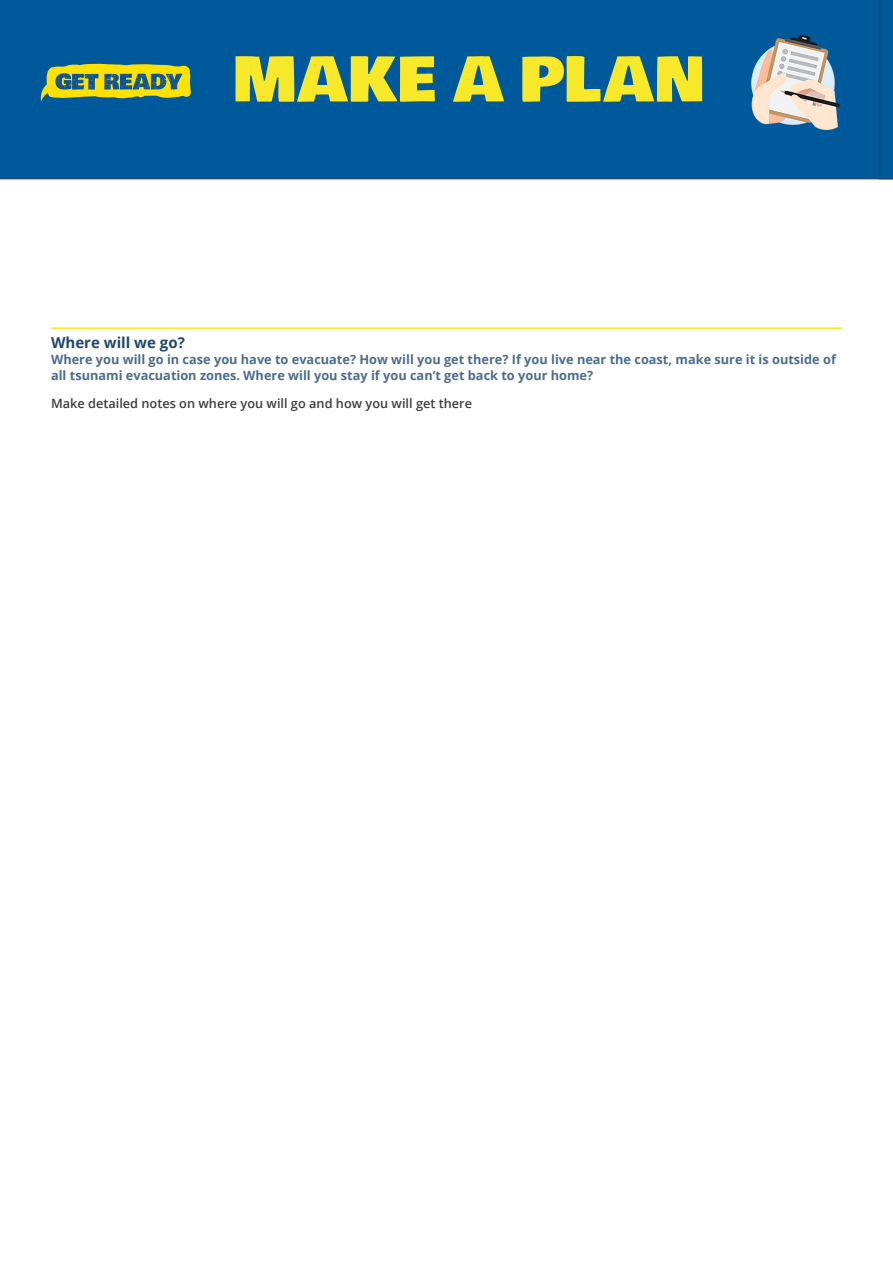
<style>
.page{position:relative;width:893px;height:1263px;background:#fff}
.page>*{position:absolute;margin:0;border:0;box-sizing:border-box;transform-origin:0 0}
.t1{font:52.5px "Bowlby One NZ Regular";color:#f7e829}
.t2{font:700 15px "Open Sans";color:#1f476f}
.t3{font:700 12.75px/15.8px "Open Sans";color:#4c6c8c}
.Body{font:600 12.75px "Open Sans";color:#3e3e3f}
</style>
<div class="page">
<div style="left:0;top:0;width:879px;height:179px;background:#00599b"></div>
<svg style="left:41px;top:64px;width:150px;height:38px;background:#95a63f"></svg>
<img style="left:742px;top:32px;width:102px;height:102px">
<svg style="left:879px;top:0;width:14px;height:179px;background:#025796"></svg>
<hr style="left:51px;top:327px;width:791px;height:2px;background:#f7e829">
<h1 class="t1" style="left:235px;top:35px;width:471px">MAKE A PLAN</h1>
<h2 class="t2" style="left:51px;top:332px;width:135px">Where will we go?</h2>
<h3 class="t3" style="left:51px;top:351px;width:786px">Where you will go in case you have to evacuate? How will you get there? If you live near the coast, make sure it is outside of all tsunami evacuation zones. Where will you stay if you can’t get back to your home?</h3>
<p class="Body" style="left:51px;top:395px;width:422px">Make detailed notes on where you will go and how you will get there</p>
</div>
